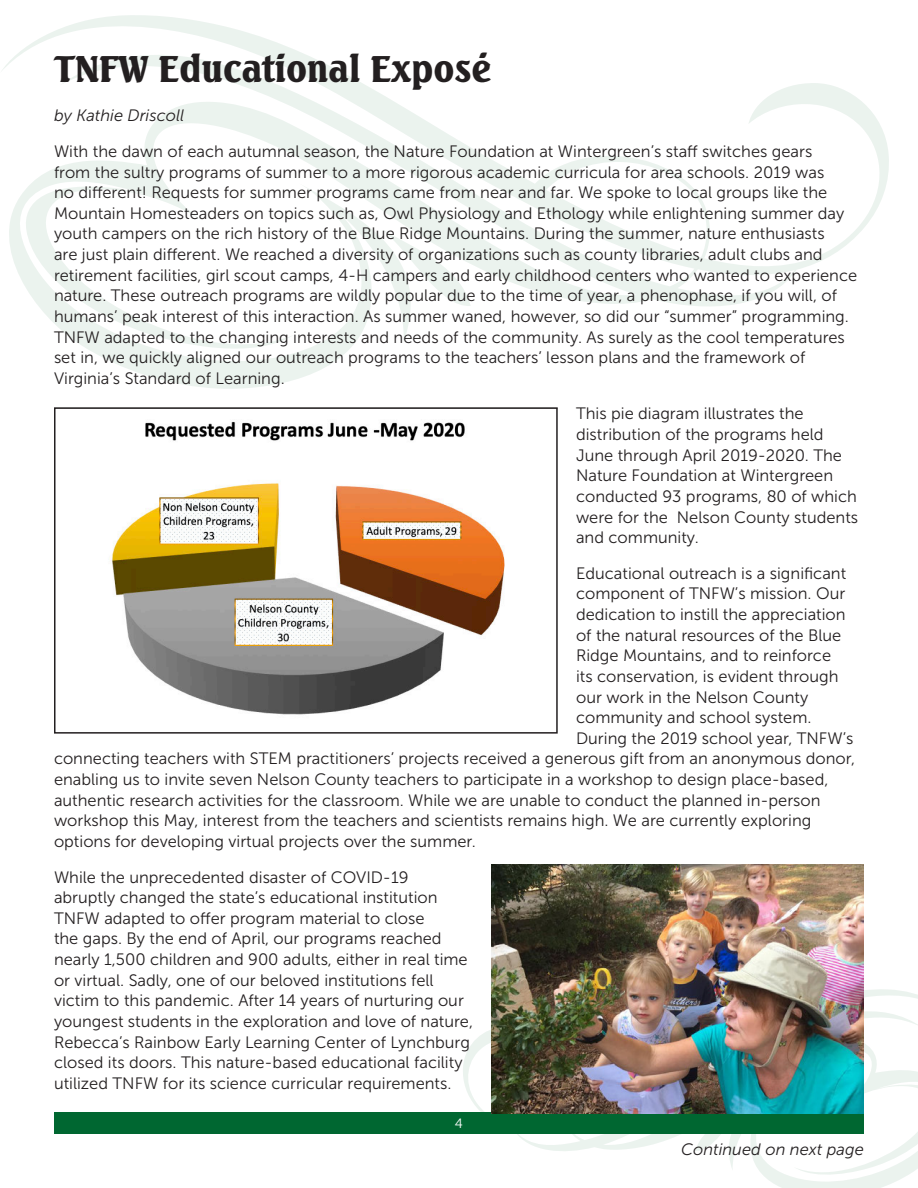
<style>
.page{position:relative;width:918px;height:1188px;background:#fff}
.page>*{position:absolute;margin:0;border:0;box-sizing:border-box;transform-origin:0 0}
.t1{font:900 36px "Saren";color:#231f20}
.t2{font:16.5px/20.7px "Museo Sans 300";color:#231f20}
.t3{font:italic 16.5px "Museo Sans 300";color:#231f20}
.t4{font:13.5px "Museo Sans 300";color:#fff}
</style>
<div class="page">
<div style="left:54px;top:1112px;width:810px;height:22px;background:#006731"></div>
<svg style="left:463px;top:989px;width:455px;height:199px"></svg>
<img style="left:491px;top:864px;width:373px;height:250px">
<svg style="left:2px;top:15px;width:887px;height:374px"></svg>
<img style="left:109px;top:421px;width:396px;height:294px">
<div style="left:54px;top:407px;width:504px;height:327px;border:2px solid #231f20"></div>
<h1 class="t1" style="left:478px;top:28px;width:11px">.</h1>
<h1 class="t1" style="left:54px;top:52px;width:439px">TNFW Educational Expose</h1>
<p class="t3" style="left:54px;top:107px;width:132px">by Kathie Driscoll</p>
<p class="t2" style="left:54px;top:141px;width:805px">With the dawn of each autumnal season, the Nature Foundation at Wintergreen’s staff switches gears<br>from the sultry programs of summer to a more rigorous academic curricula for area schools. 2019 was<br>no different! Requests for summer programs came from near and far. We spoke to local groups like the Mountain Homesteaders on topics such as, Owl Physiology and Ethology while enlightening summer day youth campers on the rich history of the Blue Ridge Mountains. During the summer, nature enthusiasts<br>are just plain different. We reached a diversity of organizations such as county libraries, adult clubs and retirement facilities, girl scout camps, 4-H campers and early childhood centers who wanted to experience nature. These outreach programs are wildly popular due to the time of year, a phenophase, if you will, of humans’ peak interest of this interaction. As summer waned, however, so did our “summer” programming.<br>TNFW adapted to the changing interests and needs of the community. As surely as the cool temperatures set in, we quickly aligned our outreach programs to the teachers’ lesson plans and the framework of Virginia’s Standard of Learning.</p>
<p class="t2" style="left:576px;top:404px;width:284px">This pie diagram illustrates the distribution of the programs held<br>June through April 2019-2020. The<br>Nature Foundation at Wintergreen conducted 93 programs, 80 of which were for the Nelson County students and community.</p>
<p class="t2" style="left:576px;top:563px;width:272px">Educational outreach is a significant</p>
<p class="t2" style="left:576px;top:583px;width:271px">component of TNFW’s mission. Our</p>
<p class="t2" style="left:576px;top:604px;width:271px">dedication to instill the appreciation</p>
<p class="t2" style="left:576px;top:625px;width:267px">of the natural resources of the Blue</p>
<p class="t2" style="left:576px;top:645px;width:257px">Ridge Mountains, and to reinforce</p>
<p class="t2" style="left:576px;top:666px;width:264px">its conservation, is evident through</p>
<p class="t2" style="left:576px;top:687px;width:234px">our work in the Nelson County</p>
<p class="t2" style="left:576px;top:707px;width:237px">community and school system.</p>
<p class="t2" style="left:576px;top:728px;width:279px">During the 2019 school year, TNFW’s</p>
<p class="t2" style="left:54px;top:748px;width:803px">connecting teachers with STEM practitioners’ projects received a generous gift from an anonymous donor,</p>
<p class="t2" style="left:54px;top:769px;width:776px">enabling us to invite seven Nelson County teachers to participate in a workshop to design place-based,</p>
<p class="t2" style="left:54px;top:790px;width:768px">authentic research activities for the classroom. While we are unable to conduct the planned in-person</p>
<p class="t2" style="left:54px;top:810px;width:759px">workshop this May, interest from the teachers and scientists remains high. We are currently exploring</p>
<p class="t2" style="left:54px;top:831px;width:423px">options for developing virtual projects over the summer.</p>
<p class="t2" style="left:54px;top:867px;width:421px">While the unprecedented disaster of COVID-19 abruptly changed the state’s educational institution TNFW adapted to offer program material to close<br>the gaps. By the end of April, our programs reached nearly 1,500 children and 900 adults, either in real time or virtual. Sadly, one of our beloved institutions fell victim to this pandemic. After 14 years of nurturing our youngest students in the exploration and love of nature, Rebecca’s Rainbow Early Learning Center of Lynchburg closed its doors. This nature-based educational facility utilized TNFW for its science curricular requirements.</p>
<p class="t4" style="left:455px;top:1116px;width:10px">4</p>
<p class="t3" style="left:681px;top:1141px;width:184px">Continued on next page</p>
</div>
